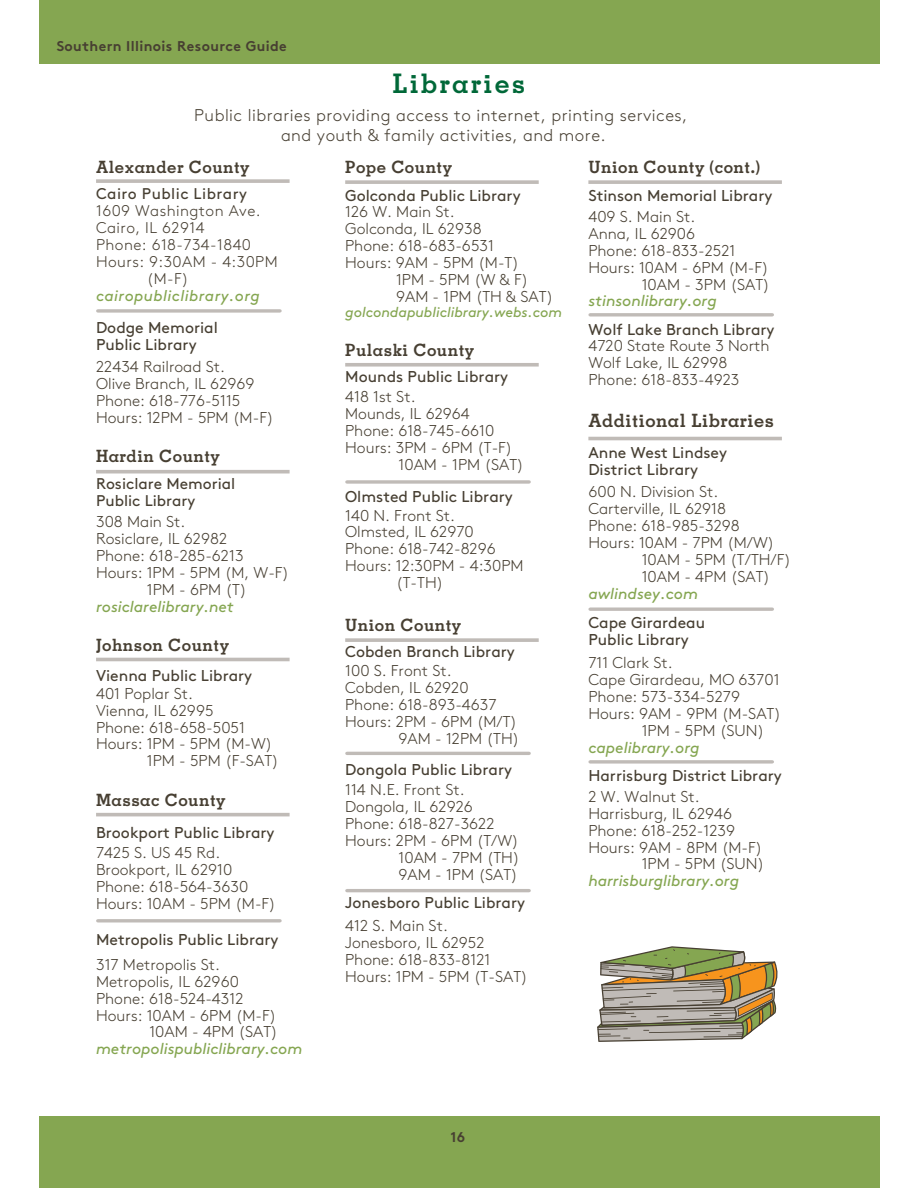
<style>
.page{position:relative;width:918px;height:1188px;background:#fff}
.page>*{position:absolute;margin:0;border:0;box-sizing:border-box;transform-origin:0 0}
.t1{font:700 26.85px "Memphis LT Pro";letter-spacing:.08em;color:#006838}
.t2{font:700 18.3px "Memphis LT Pro";letter-spacing:.03em;color:#473f32}
.t3{font:700 16.95px "Memphis LT Pro";letter-spacing:.03em;color:#473f32}
.t4{font:300 16.95px/20.1px "Brown";letter-spacing:.03em;color:#473f32;text-align:center}
.t5{font:300 15.75px/17px "Brown";color:#473f32}
.t6{font:15.75px/17px "Brown";color:#473f32}
.t7{font:italic 15.75px "Brown";color:#85a651}
.t8{font:300 15.45px "Brown";letter-spacing:.03em;color:#473f32}
.t9{font:15.45px/17px "Brown";color:#473f32}
.t10{font:italic 15.45px "Brown";letter-spacing:.03em;color:#85a651}
.t11{font:15.45px "Brown";letter-spacing:.03em;color:#473f32}
.t12{font:italic 14.25px "Brown";color:#85a651}
.t13{font:700 14.1px "Brown";letter-spacing:.03em;color:#473f32}
</style>
<div class="page">
<svg style="left:96px;top:179px;width:194px;height:4px"></svg>
<hr style="left:96px;top:470px;width:194px;height:3px;background:#c0bbb7">
<hr style="left:96px;top:658px;width:194px;height:3px;background:#c0bbb7">
<hr style="left:96px;top:813px;width:194px;height:3px;background:#c0bbb7">
<svg style="left:345px;top:180px;width:194px;height:4px"></svg>
<hr style="left:345px;top:363px;width:194px;height:3px;background:#c0bbb7">
<svg style="left:345px;top:638px;width:194px;height:4px"></svg>
<svg style="left:588px;top:180px;width:194px;height:4px"></svg>
<hr style="left:588px;top:437px;width:194px;height:3px;background:#c0bbb7">
<svg style="left:98px;top:309px;width:182px;height:4px"></svg>
<hr style="left:98px;top:919px;width:182px;height:3px;background:#c0bbb7">
<svg style="left:347px;top:480px;width:182px;height:4px"></svg>
<hr style="left:347px;top:752px;width:182px;height:3px;background:#c0bbb7">
<hr style="left:347px;top:889px;width:182px;height:3px;background:#c0bbb7">
<svg style="left:590px;top:313px;width:182px;height:4px"></svg>
<svg style="left:590px;top:607px;width:182px;height:4px"></svg>
<svg style="left:590px;top:760px;width:182px;height:4px"></svg>
<svg style="left:597px;top:946px;width:181px;height:96px;background:#aca488"></svg>
<div style="left:39px;top:0;width:840px;height:63px;background:#85a651"></div>
<div style="left:39px;top:1116px;width:840px;height:72px;background:#85a651"></div>
<p class="t13" style="left:57px;top:41px;width:232px">Southern Illinois Resource Guide</p>
<h1 class="t1" style="left:393px;top:74px;width:134px">Libraries</h1>
<p class="t4" style="left:194px;top:106px;width:495px">Public libraries providing access to internet, printing services, and youth &amp; family activities, and more.</p>
<p class="t3" style="left:96px;top:161px;width:155px">Alexander County</p>
<p class="t11" style="left:96px;top:188px;width:152px">Cairo Public Library</p>
<p class="t8" style="left:96px;top:205px;width:166px">1609 Washington Ave.</p>
<p class="t8" style="left:96px;top:222px;width:110px">Cairo, IL 62914</p>
<p class="t8" style="left:96px;top:239px;width:157px">Phone: 618-734-1840</p>
<p class="t8" style="left:96px;top:255px;width:183px">Hours: 9:30AM - 4:30PM</p>
<p class="t8" style="left:147px;top:272px;width:43px">(M-F)</p>
<p class="t10" style="left:96px;top:289px;width:165px">cairopubliclibrary.org</p>
<p class="t6" style="left:96px;top:320px;width:123px">Dodge Memorial<br>Public Library</p>
<p class="t5" style="left:96px;top:359px;width:179px">22434 Railroad St.<br>Olive Branch, IL 62969<br>Phone: 618-776-5115<br>Hours: 12PM - 5PM (M-F)</p>
<p class="t3" style="left:96px;top:450px;width:125px">Hardin County</p>
<p class="t9" style="left:96px;top:476px;width:141px">Rosiclare Memorial<br>Public Library</p>
<p class="t5" style="left:96px;top:514px;width:91px">308 Main St.</p>
<p class="t5" style="left:96px;top:531px;width:133px">Rosiclare, IL 62982</p>
<p class="t5" style="left:96px;top:548px;width:149px">Phone: 618-285-6213</p>
<p class="t5" style="left:96px;top:565px;width:195px">Hours: 1PM - 5PM (M, W-F)</p>
<p class="t5" style="left:147px;top:582px;width:101px">1PM - 6PM (T)</p>
<p class="t7" style="left:96px;top:600px;width:139px">rosiclarelibrary.net</p>
<p class="t3" style="left:96px;top:639px;width:135px">Johnson County</p>
<p class="t6" style="left:96px;top:668px;width:158px">Vienna Public Library</p>
<p class="t5" style="left:96px;top:686px;width:98px">401 Poplar St.</p>
<p class="t5" style="left:96px;top:703px;width:119px">Vienna, IL 62995</p>
<p class="t5" style="left:96px;top:719px;width:150px">Phone: 618-658-5051</p>
<p class="t5" style="left:96px;top:736px;width:178px">Hours: 1PM - 5PM (M-W)</p>
<p class="t5" style="left:147px;top:753px;width:133px">1PM - 5PM (F-SAT)</p>
<p class="t3" style="left:96px;top:794px;width:131px">Massac County</p>
<p class="t6" style="left:96px;top:825px;width:180px">Brookport Public Library</p>
<p class="t5" style="left:96px;top:845px;width:181px">7425 S. US 45 Rd.<br>Brookport, IL 62910<br>Phone: 618-564-3630<br>Hours: 10AM - 5PM (M-F)</p>
<p class="t6" style="left:96px;top:932px;width:184px">Metropolis Public Library</p>
<p class="t5" style="left:96px;top:957px;width:125px">317 Metropolis St.</p>
<p class="t5" style="left:96px;top:974px;width:144px">Metropolis, IL 62960</p>
<p class="t5" style="left:96px;top:991px;width:149px">Phone: 618-524-4312</p>
<p class="t5" style="left:96px;top:1008px;width:182px">Hours: 10AM - 6PM (M-F)</p>
<p class="t5" style="left:149px;top:1024px;width:130px">10AM - 4PM (SAT)</p>
<p class="t7" style="left:96px;top:1043px;width:208px">metropolispubliclibrary.com</p>
<p class="t3" style="left:345px;top:161px;width:108px">Pope County</p>
<p class="t6" style="left:345px;top:188px;width:177px">Golconda Public Library</p>
<p class="t5" style="left:345px;top:204px;width:111px">126 W. Main St.</p>
<p class="t5" style="left:345px;top:221px;width:138px">Golconda, IL 62938</p>
<p class="t5" style="left:345px;top:238px;width:150px">Phone: 618-683-6531</p>
<p class="t5" style="left:345px;top:255px;width:175px">Hours: 9AM - 5PM (M-T)</p>
<p class="t5" style="left:396px;top:272px;width:134px">1PM - 5PM (W &amp; F)</p>
<p class="t5" style="left:396px;top:289px;width:159px">9AM - 1PM (TH &amp; SAT)</p>
<p class="t12" style="left:345px;top:307px;width:218px">golcondapubliclibrary.webs.com</p>
<p class="t3" style="left:345px;top:344px;width:131px">Pulaski County</p>
<p class="t6" style="left:345px;top:369px;width:164px">Mounds Public Library</p>
<p class="t5" style="left:345px;top:389px;width:72px">418 1st St.</p>
<p class="t5" style="left:345px;top:406px;width:126px">Mounds, IL 62964</p>
<p class="t5" style="left:345px;top:423px;width:151px">Phone: 618-745-6610</p>
<p class="t5" style="left:345px;top:440px;width:169px">Hours: 3PM - 6PM (T-F)</p>
<p class="t5" style="left:399px;top:457px;width:127px">10AM - 1PM (SAT)</p>
<p class="t6" style="left:345px;top:489px;width:169px">Olmsted Public Library</p>
<p class="t5" style="left:345px;top:508px;width:111px">140 N. Front St.</p>
<p class="t5" style="left:345px;top:524px;width:130px">Olmsted, IL 62970</p>
<p class="t5" style="left:345px;top:541px;width:152px">Phone: 618-742-8296</p>
<p class="t5" style="left:345px;top:558px;width:180px">Hours: 12:30PM - 4:30PM</p>
<p class="t5" style="left:396px;top:575px;width:49px">(T-TH)</p>
<p class="t3" style="left:345px;top:619px;width:118px">Union County</p>
<p class="t6" style="left:345px;top:644px;width:171px">Cobden Branch Library</p>
<p class="t5" style="left:345px;top:663px;width:108px">100 S. Front St.</p>
<p class="t5" style="left:345px;top:680px;width:125px">Cobden, IL 62920</p>
<p class="t5" style="left:345px;top:697px;width:153px">Phone: 618-893-4637</p>
<p class="t5" style="left:345px;top:714px;width:173px">Hours: 2PM - 6PM (M/T)</p>
<p class="t5" style="left:399px;top:731px;width:122px">9AM - 12PM (TH)</p>
<p class="t6" style="left:345px;top:762px;width:168px">Dongola Public Library</p>
<p class="t5" style="left:345px;top:782px;width:121px">114 N.E. Front St.</p>
<p class="t5" style="left:345px;top:799px;width:129px">Dongola, IL 62926</p>
<p class="t5" style="left:345px;top:816px;width:151px">Phone: 618-827-3622</p>
<p class="t5" style="left:345px;top:833px;width:175px">Hours: 2PM - 6PM (T/W)</p>
<p class="t5" style="left:399px;top:850px;width:123px">10AM - 7PM (TH)</p>
<p class="t5" style="left:399px;top:867px;width:121px">9AM - 1PM (SAT)</p>
<p class="t6" style="left:345px;top:895px;width:181px">Jonesboro Public Library</p>
<p class="t5" style="left:345px;top:918px;width:184px">412 S. Main St.<br>Jonesboro, IL 62952<br>Phone: 618-833-8121<br>Hours: 1PM - 5PM (T-SAT)</p>
<p class="t3" style="left:588px;top:161px;width:173px">Union County (cont.)</p>
<p class="t6" style="left:588px;top:188px;width:186px">Stinson Memorial Library</p>
<p class="t5" style="left:588px;top:209px;width:108px">409 S. Main St.</p>
<p class="t5" style="left:588px;top:226px;width:108px">Anna, IL 62906</p>
<p class="t5" style="left:588px;top:243px;width:149px">Phone: 618-833-2521</p>
<p class="t5" style="left:588px;top:260px;width:182px">Hours: 10AM - 6PM (M-F)</p>
<p class="t5" style="left:642px;top:277px;width:130px">10AM - 3PM (SAT)</p>
<p class="t7" style="left:588px;top:295px;width:130px">stinsonlibrary.org</p>
<p class="t6" style="left:588px;top:322px;width:188px">Wolf Lake Branch Library</p>
<p class="t5" style="left:588px;top:338px;width:183px">4720 State Route 3 North<br>Wolf Lake, IL 62998<br>Phone: 618-833-4923</p>
<p class="t2" style="left:588px;top:414px;width:187px">Additional Libraries</p>
<p class="t6" style="left:588px;top:445px;width:140px">Anne West Lindsey<br>District Library</p>
<p class="t5" style="left:588px;top:484px;width:131px">600 N. Division St.</p>
<p class="t5" style="left:588px;top:501px;width:139px">Carterville, IL 62918</p>
<p class="t5" style="left:588px;top:518px;width:153px">Phone: 618-985-3298</p>
<p class="t5" style="left:588px;top:535px;width:188px">Hours: 10AM - 7PM (M/W)</p>
<p class="t5" style="left:642px;top:552px;width:151px">10AM - 5PM (T/TH/F)</p>
<p class="t5" style="left:642px;top:569px;width:130px">10AM - 4PM (SAT)</p>
<p class="t7" style="left:588px;top:587px;width:111px">awlindsey.com</p>
<p class="t6" style="left:588px;top:615px;width:118px">Cape Girardeau<br>Public Library</p>
<p class="t5" style="left:588px;top:655px;width:86px">711 Clark St.</p>
<p class="t5" style="left:588px;top:672px;width:193px">Cape Girardeau, MO 63701</p>
<p class="t5" style="left:588px;top:689px;width:153px">Phone: 573-334-5279</p>
<p class="t5" style="left:588px;top:706px;width:194px">Hours: 9AM - 9PM (M-SAT)</p>
<p class="t5" style="left:642px;top:723px;width:124px">1PM - 5PM (SUN)</p>
<p class="t7" style="left:588px;top:741px;width:113px">capelibrary.org</p>
<p class="t6" style="left:588px;top:768px;width:195px">Harrisburg District Library</p>
<p class="t5" style="left:588px;top:789px;width:113px">2 W. Walnut St.</p>
<p class="t5" style="left:588px;top:806px;width:145px">Harrisburg, IL 62946</p>
<p class="t5" style="left:588px;top:823px;width:148px">Phone: 618-252-1239</p>
<p class="t5" style="left:588px;top:839px;width:176px">Hours: 9AM - 8PM (M-F)</p>
<p class="t5" style="left:642px;top:856px;width:124px">1PM - 5PM (SUN)</p>
<p class="t7" style="left:588px;top:875px;width:152px">harrisburglibrary.org</p>
<p class="t13" style="left:450px;top:1132px;width:16px">16</p>
</div>
